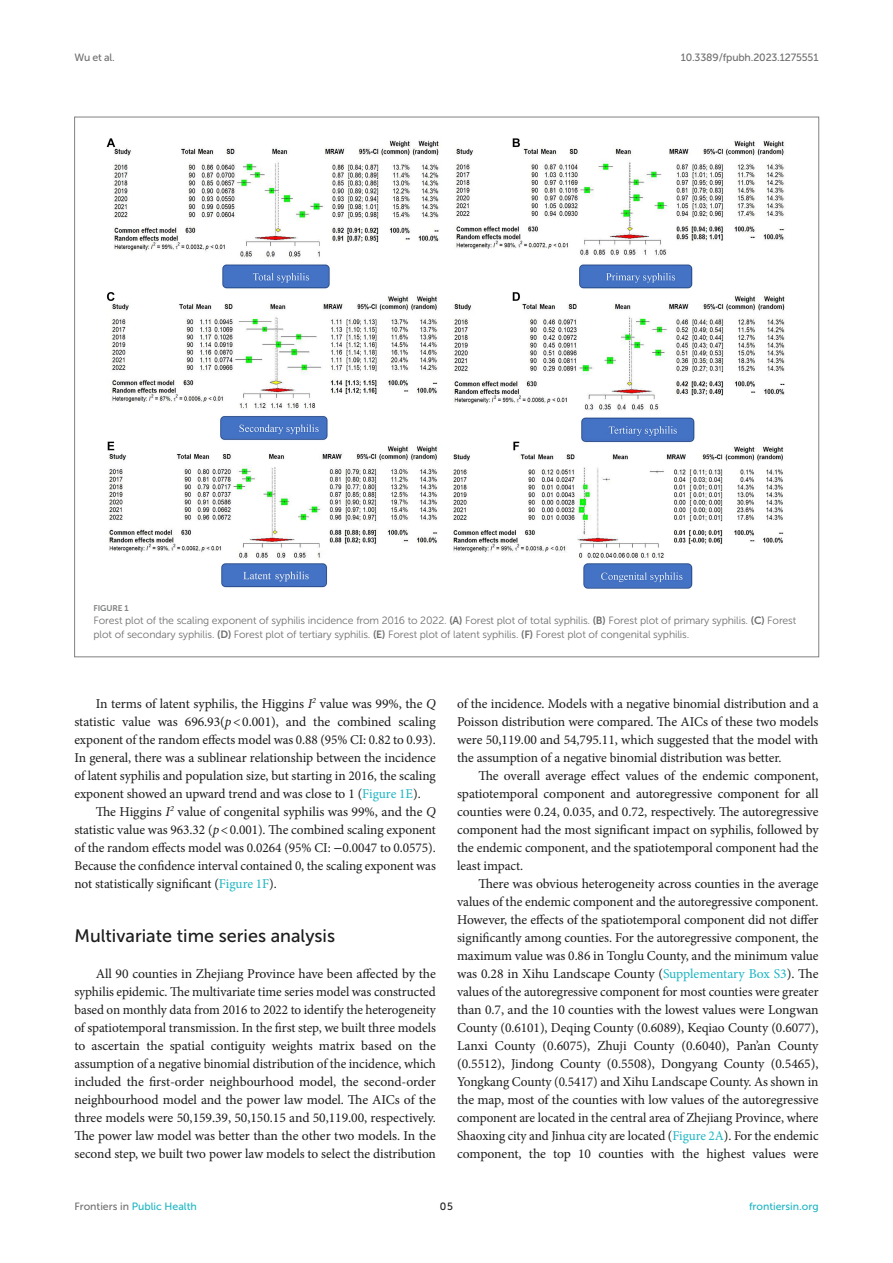
<style>
.page{position:relative;width:893px;height:1263px;background:#fff}
.page>*{position:absolute;margin:0;border:0;box-sizing:border-box;transform-origin:0 0}
.HEAD_2{font:18px "Museo Sans 500";color:#1b1c1b}
.TEXT{font:13.5px/18px "Minion Pro";letter-spacing:-.005em;color:#1b1c1b;text-align:justify}
.TEXT_FLUSH{font:13.5px/18px "Minion Pro";letter-spacing:-.01em;color:#1b1c1b;text-align:justify}
.FIG_LEG{font:10.5px/13.5px "Museo Sans 300";letter-spacing:-.01em;color:#706f70}
.t1{font:10.5px "Museo Sans 500";color:#1db5c3}
.t2{font:10.5px "Museo Sans 500";letter-spacing:-.015em;color:#706f70}
.t3{font:10.5px "Museo Sans 500";color:#1b1c1b}
.FIG_HD{font:8.25px "Museo Sans 700";letter-spacing:-.01em;color:#7e7f7f}
.s1{font-family:"Museo Sans 700"}
.s2{font-style:italic}
.s3{color:#1db5c3}
.s4{font-family:"STIX General"}
.s5{color:#706f70}
</style>
<div class="page">
<img style="left:106px;top:138px;width:679px;height:451px">
<p class="t2" style="left:74px;top:51px;width:42px">Wu et al.</p>
<p class="t2" style="left:681px;top:51px;width:139px">10.3389/fpubh.2023.1275551</p>
<p class="FIG_HD" style="left:94px;top:603px;width:37px">FIGURE 1</p>
<p class="FIG_LEG" style="left:94px;top:614px;width:704px">Forest plot of the scaling exponent of syphilis incidence from 2016 to 2022. <span class="s1">(A)</span> Forest plot of total syphilis. <span class="s1">(B)</span> Forest plot of primary syphilis. <span class="s1">(C)</span> Forest plot of secondary syphilis. <span class="s1">(D)</span> Forest plot of tertiary syphilis. <span class="s1">(E)</span> Forest plot of latent syphilis. <span class="s1">(F)</span> Forest plot of congenital syphilis.</p>
<p class="TEXT" style="left:74px;top:695px;width:363px;text-indent:21px">In terms of latent syphilis, the Higgins <span class="s2">I</span><sup>2</sup> value was 99%, the <span class="s2">Q </span>statistic value was 696.93(<span class="s2">p</span>&lt;0.001), and the combined scaling exponent of the random effects model was 0.88 (95% CI: 0.82 to 0.93).<br>In general, there was a sublinear relationship between the incidence of latent syphilis and population size, but starting in 2016, the scaling exponent showed an upward trend and was close to 1 (<span class="s3">Figure 1E</span>).</p>
<p class="TEXT" style="left:74px;top:803px;width:363px;text-indent:21px">The Higgins <span class="s2">I</span><sup>2</sup> value of congenital syphilis was 99%, and the <span class="s2">Q </span>statistic value was 963.32 (<span class="s2">p</span>&lt;0.001). The combined scaling exponent of the random effects model was 0.0264 (95% CI: <span class="s4">−</span>0.0047 to 0.0575).<br>Because the confidence interval contained 0, the scaling exponent was not statistically significant (<span class="s3">Figure 1F</span>).</p>
<p class="HEAD_2" style="left:74px;top:926px;width:262px">Multivariate time series analysis</p>
<p class="TEXT_FLUSH" style="left:74px;top:965px;width:363px;text-indent:21px">All 90 counties in Zhejiang Province have been affected by the syphilis epidemic. The multivariate time series model was constructed based on monthly data from 2016 to 2022 to identify the heterogeneity of spatiotemporal transmission. In the first step, we built three models to ascertain the spatial contiguity weights matrix based on the assumption of a negative binomial distribution of the incidence, which included the first-order neighbourhood model, the second-order neighbourhood model and the power law model. The AICs of the three models were 50,159.39, 50,150.15 and 50,119.00, respectively.<br>The power law model was better than the other two models. In the second step, we built two power law models to select the distribution</p>
<p class="TEXT_FLUSH" style="left:457px;top:695px;width:363px">of the incidence. Models with a negative binomial distribution and a Poisson distribution were compared. The AICs of these two models were 50,119.00 and 54,795.11, which suggested that the model with the assumption of a negative binomial distribution was better.</p>
<p class="TEXT" style="left:457px;top:767px;width:363px;text-indent:21px">The overall average effect values of the endemic component, spatiotemporal component and autoregressive component for all counties were 0.24, 0.035, and 0.72, respectively. The autoregressive component had the most significant impact on syphilis, followed by the endemic component, and the spatiotemporal component had the least impact.</p>
<p class="TEXT" style="left:457px;top:875px;width:363px;text-indent:21px">There was obvious heterogeneity across counties in the average values of the endemic component and the autoregressive component.<br>However, the effects of the spatiotemporal component did not differ significantly among counties. For the autoregressive component, the maximum value was 0.86 in Tonglu County, and the minimum value was 0.28 in Xihu Landscape County (<span class="s3">Supplementary Box S3</span>). The values of the autoregressive component for most counties were greater than 0.7, and the 10 counties with the lowest values were Longwan County (0.6101), Deqing County (0.6089), Keqiao County (0.6077), Lanxi County (0.6075), Zhuji County (0.6040), Pan’an County (0.5512), Jindong County (0.5508), Dongyang County (0.5465), Yongkang County (0.5417) and Xihu Landscape County. As shown in the map, most of the counties with low values of the autoregressive component are located in the central area of Zhejiang Province, where Shaoxing city and Jinhua city are located (<span class="s3">Figure 2A</span>). For the endemic component, the top 10 counties with the highest values were</p>
<p class="t1" style="left:74px;top:1200px;width:124px"><span class="s5">Frontiers in</span> Public Health</p>
<p class="t3" style="left:440px;top:1200px;width:14px">05</p>
<p class="t1" style="left:749px;top:1200px;width:71px">frontiersin.org</p>
</div>
